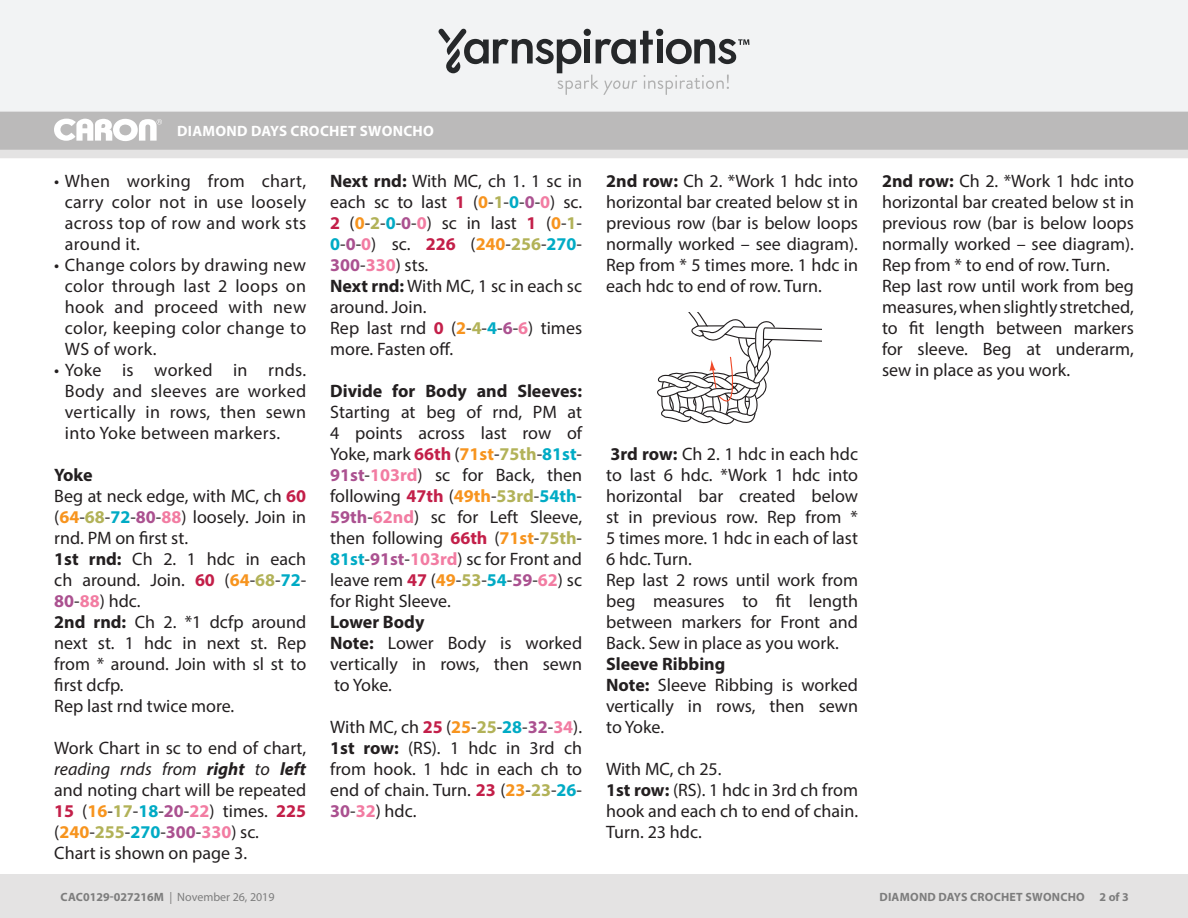
<style>
.page{position:relative;width:1188px;height:918px;background:#fff}
.page>*{position:absolute;margin:0;border:0;box-sizing:border-box;transform-origin:0 0}
.Body_-__Color_coded{font:18px/21px "Myriad Pro";color:#231f20;text-align:justify}
.Body_-__Color_coded-2{font:700 18px "Myriad Pro";color:#231f20}
.t1{font:700 15px "Myriad Pro";letter-spacing:.02em;color:#fff}
.t2{font:12px "Myriad Pro";color:#7d7d7d}
.t3{font:700 12px "Myriad Pro";letter-spacing:.02em;color:#7d7d7d}
.s1{font-weight:700;color:#c31f49}
.s2{font-weight:700;color:#f7941e}
.s3{font-weight:700;color:#b2b258}
.s4{font-weight:700;color:#00abc5}
.s5{font-weight:700;color:#ab5190}
.s6{font-weight:700;color:#f27ca2}
.s7{font-weight:700}
.s8{font-style:italic}
.s9{font-weight:700;font-style:italic}
</style>
<div class="page">
<div style="left:0;top:150px;width:1188px;height:8px;background:#e4e3e3"></div>
<div style="left:0;top:112px;width:1188px;height:38px;background:#bbbaba"></div>
<div style="left:0;top:0;width:1188px;height:112px;background:#f2f3f4"></div>
<svg style="left:438px;top:29px;width:311px;height:66px"></svg>
<div style="left:0;top:875px;width:1188px;height:43px;background:#e4e3e3"></div>
<svg style="left:54px;top:119px;width:108px;height:22px"></svg>
<svg style="left:657px;top:313px;width:165px;height:112px"></svg>
<p class="t1" style="left:177px;top:121px;width:258px">DIAMOND DAYS CROCHET SWONCHO</p>
<p class="Body_-__Color_coded" style="left:65px;top:170px;width:243px;text-indent:-10px">• When working from chart, carry color not in use loosely across top of row and work sts around it.</p>
<p class="Body_-__Color_coded" style="left:65px;top:254px;width:243px;text-indent:-10px">• Change colors by drawing new color through last 2 loops on hook and proceed with new color, keeping color change to WS of work.</p>
<p class="Body_-__Color_coded" style="left:65px;top:359px;width:243px;text-indent:-10px">• Yoke is worked in rnds.<br>Body and sleeves are worked vertically in rows, then sewn into Yoke between markers.</p>
<p class="Body_-__Color_coded-2" style="left:54px;top:463px;width:40px">Yoke</p>
<p class="Body_-__Color_coded" style="left:54px;top:485px;width:253px">Beg at neck edge, with MC, ch <span class="s1">60 </span>(<span class="s2">64</span>-<span class="s3">68</span>-<span class="s4">72</span>-<span class="s5">80</span>-<span class="s6">88</span>) loosely. Join in rnd. PM on first st.</p>
<p class="Body_-__Color_coded" style="left:54px;top:548px;width:253px"><span class="s7">1st rnd:</span> Ch 2. 1 hdc in each ch around. Join. <span class="s1">60</span> (<span class="s2">64</span>-<span class="s3">68</span>-<span class="s4">72</span>- <span class="s5">80</span>-<span class="s6">88</span>) hdc.</p>
<p class="Body_-__Color_coded" style="left:54px;top:611px;width:253px"><span class="s7">2nd rnd:</span> Ch 2. *1 dcfp around next st. 1 hdc in next st. Rep from * around. Join with sl st to first dcfp.</p>
<p class="Body_-__Color_coded" style="left:54px;top:695px;width:182px">Rep last rnd twice more.</p>
<p class="Body_-__Color_coded" style="left:54px;top:737px;width:253px">Work Chart in sc to end of chart, <span class="s8">reading rnds from</span> <span class="s9">right</span> <span class="s8">to</span> <span class="s9">left </span>and noting chart will be repeated <span class="s1">15</span> (<span class="s2">16</span>-<span class="s3">17</span>-<span class="s4">18</span>-<span class="s5">20</span>-<span class="s6">22</span>) times. <span class="s1">225 </span>(<span class="s2">240</span>-<span class="s3">255</span>-<span class="s4">270</span>-<span class="s5">300</span>-<span class="s6">330</span>) sc.</p>
<p class="Body_-__Color_coded" style="left:54px;top:842px;width:194px">Chart is shown on page 3.</p>
<p class="Body_-__Color_coded" style="left:330px;top:170px;width:253px"><span class="s7">Next rnd:</span> With MC, ch 1. 1 sc in each sc to last <span class="s1">1</span> (<span class="s2">0</span>-<span class="s3">1</span>-<span class="s4">0</span>-<span class="s5">0</span>-<span class="s6">0</span>) sc.<br><span class="s1">2</span> (<span class="s2">0</span>-<span class="s3">2</span>-<span class="s4">0</span>-<span class="s5">0</span>-<span class="s6">0</span>) sc in last <span class="s1">1</span> (<span class="s2">0</span>-<span class="s3">1</span>- <span class="s4">0</span>-<span class="s5">0</span>-<span class="s6">0</span>) sc. <span class="s1">226</span> (<span class="s2">240</span>-<span class="s3">256</span>-<span class="s4">270</span>- <span class="s5">300</span>-<span class="s6">330</span>) sts.</p>
<p class="Body_-__Color_coded" style="left:330px;top:275px;width:253px"><span class="s7">Next rnd:</span> With MC, 1 sc in each sc around. Join.</p>
<p class="Body_-__Color_coded" style="left:330px;top:317px;width:253px">Rep last rnd <span class="s1">0</span> (<span class="s2">2</span>-<span class="s3">4</span>-<span class="s4">4</span>-<span class="s5">6</span>-<span class="s6">6</span>) times more. Fasten off.</p>
<p class="Body_-__Color_coded" style="left:330px;top:380px;width:253px"><span class="s7">Divide for Body and Sleeves:<br></span>Starting at beg of rnd, PM at 4 points across last row of Yoke, mark <span class="s1">66th</span> (<span class="s2">71st</span>-<span class="s3">75th</span>-<span class="s4">81st</span>-<span class="s5">91st</span>-<span class="s6">103rd</span>) sc for Back, then following <span class="s1">47th</span> (<span class="s2">49th</span>-<span class="s3">53rd</span>-<span class="s4">54th</span>-<span class="s5">59th</span>-<span class="s6">62nd</span>) sc for Left Sleeve, then following <span class="s1">66th</span> (<span class="s2">71st</span>-<span class="s3">75th</span>-<span class="s4">81st</span>-<span class="s5">91st</span>-<span class="s6">103rd</span>) sc for Front and leave rem <span class="s1">47</span> (<span class="s2">49</span>-<span class="s3">53</span>-<span class="s4">54</span>-<span class="s5">59</span>-<span class="s6">62</span>) sc for Right Sleeve.</p>
<p class="Body_-__Color_coded-2" style="left:330px;top:610px;width:96px">Lower Body</p>
<p class="Body_-__Color_coded" style="left:330px;top:632px;width:253px"><span class="s7">Note:</span> Lower Body is worked vertically in rows, then sewn to Yoke.</p>
<p class="Body_-__Color_coded" style="left:330px;top:716px;width:253px">With MC, ch <span class="s1">25</span> (<span class="s2">25</span>-<span class="s3">25</span>-<span class="s4">28</span>-<span class="s5">32</span>-<span class="s6">34</span>).</p>
<p class="Body_-__Color_coded" style="left:330px;top:737px;width:253px"><span class="s7">1st row:</span> (RS). 1 hdc in 3rd ch from hook. 1 hdc in each ch to end of chain. Turn. <span class="s1">23</span> (<span class="s2">23</span>-<span class="s3">23</span>-<span class="s4">26</span>- <span class="s5">30</span>-<span class="s6">32</span>) hdc.</p>
<p class="Body_-__Color_coded" style="left:606px;top:170px;width:253px"><span class="s7">2nd row:</span> Ch 2. *Work 1 hdc into horizontal bar created below st in previous row (bar is below loops normally worked – see diagram).<br>Rep from * 5 times more. 1 hdc in each hdc to end of row. Turn.</p>
<p class="Body_-__Color_coded" style="left:606px;top:443px;width:253px"><span class="s7">3rd row:</span> Ch 2. 1 hdc in each hdc to last 6 hdc. *Work 1 hdc into horizontal bar created below st in previous row. Rep from * 5 times more. 1 hdc in each of last 6 hdc. Turn.</p>
<p class="Body_-__Color_coded" style="left:606px;top:569px;width:253px">Rep last 2 rows until work from beg measures to fit length between markers for Front and Back. Sew in place as you work.</p>
<p class="Body_-__Color_coded-2" style="left:606px;top:652px;width:121px">Sleeve Ribbing</p>
<p class="Body_-__Color_coded" style="left:606px;top:674px;width:253px"><span class="s7">Note:</span> Sleeve Ribbing is worked vertically in rows, then sewn to Yoke.</p>
<p class="Body_-__Color_coded" style="left:606px;top:758px;width:117px">With MC, ch 25.</p>
<p class="Body_-__Color_coded" style="left:606px;top:779px;width:253px"><span class="s7">1st row:</span> (RS). 1 hdc in 3rd ch from hook and each ch to end of chain.<br>Turn. 23 hdc.</p>
<p class="Body_-__Color_coded" style="left:882px;top:170px;width:253px"><span class="s7">2nd row:</span> Ch 2. *Work 1 hdc into horizontal bar created below st in previous row (bar is below loops normally worked – see diagram).<br>Rep from * to end of row. Turn.</p>
<p class="Body_-__Color_coded" style="left:882px;top:275px;width:253px">Rep last row until work from beg measures, when slightly stretched, to fit length between markers for sleeve. Beg at underarm, sew in place as you work.</p>
<p class="t2" style="left:61px;top:889px;width:216px"><span class="s7">CAC0129-027216M</span> | November 26, 2019</p>
<p class="t3" style="left:879px;top:889px;width:251px">DIAMOND DAYS CROCHET SWONCHO 2 of 3</p>
</div>
